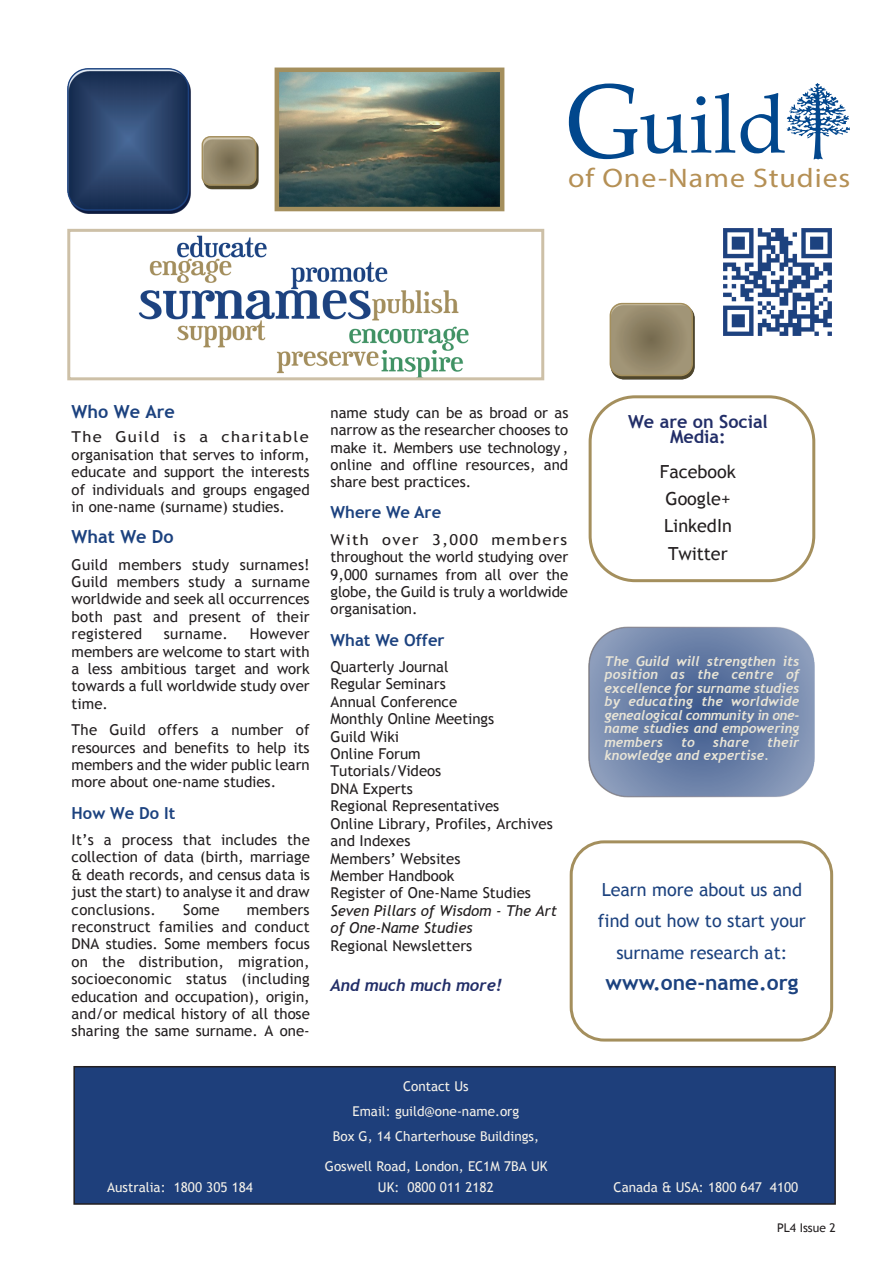
<style>
.page{position:relative;width:894px;height:1264px;background:#fff}
.page>*{position:absolute;margin:0;border:0;box-sizing:border-box;transform-origin:0 0}
.t1{font:26.85px "Myriad Pro";letter-spacing:.03em;color:#b59055;scale:1.11 1}
.t2{font:700 21px "Trebuchet MS";color:#1c427f}
.t3{font:18px/31.3px "Trebuchet MS";color:#1c427f;text-align:center}
.t4{font:18px/27.2px "Trebuchet MS";color:#231f20}
.t5{font:700 18px/15.6px "Trebuchet MS";color:#222e68;text-align:center}
.t6{font:700 18px "Trebuchet MS";color:#1c427f}
.t7{font:700 16.5px "Trebuchet MS";color:#1c427f}
.t8{font:italic 700 16.5px "Trebuchet";color:#222e68}
.t9{font:15px/17.4px "Trebuchet MS";color:#231f20;text-align:justify}
.t10{font:15px/17.4px "Trebuchet MS";color:#231f20;text-align:justify;scale:1.1 1}
.t11{font:italic 15px/17.4px "Trebuchet MS";color:#231f20}
.t12{font:italic 700 13.5px/13.5px "Trebuchet";color:#e8e4d6;text-align:justify}
.t13{font:13.5px/24.9px "Trebuchet MS";color:#f4f1e9;text-align:center}
.t14{font:12px "Trebuchet MS";color:#231f20}
</style>
<div class="page">
<div style="left:588px;top:395px;width:227px;height:187px;background:#fff;border:3px solid #a48f5d;border-radius:45px"></div>
<img style="left:68px;top:68px;width:190px;height:145px">
<div style="left:201px;top:136px;width:55px;height:50px;border:2px solid #a48f5d;border-radius:8px"></div>
<img style="left:138px;top:235px;width:331px;height:141px">
<div style="left:67px;top:229px;width:477px;height:151px;border:3px solid #cdc0a7"></div>
<img style="left:611px;top:303px;width:83px;height:76px">
<div style="left:609px;top:303px;width:83px;height:73px;border:2px solid #a48f5d;border-radius:12px"></div>
<img style="left:279px;top:72px;width:220px;height:134px">
<div style="left:274px;top:67px;width:230px;height:144px;border:4px solid #a48f5d"></div>
<div style="left:569px;top:840px;width:263px;height:201px;border:3px solid #a48f5d;border-radius:33px"></div>
<img style="left:588px;top:626px;width:227px;height:171px">
<svg style="left:568px;top:83px;width:281px;height:76px"></svg>
<img style="left:723px;top:229px;width:107px;height:107px">
<div style="left:74px;top:1066px;width:760px;height:137px;background:#1e3f7b"></div>
<div style="left:73px;top:1065px;width:762px;height:139px;border:2px solid #231f20"></div>
<h1 class="t1" style="left:568px;top:167px;width:256px">of One-Name Studies</h1>
<p class="t6" style="left:72px;top:405px;width:105px">Who We Are</p>
<p class="t10" style="left:72px;top:429px;width:218px">The Guild is a charitable organisation that serves to inform, educate and support the interests of individuals and groups engaged in one-name (surname) studies.</p>
<p class="t6" style="left:72px;top:529px;width:103px">What We Do</p>
<p class="t9" style="left:72px;top:556px;width:239px">Guild members study surnames!<br>Guild members study a surname worldwide and seek all occurrences both past and present of their registered</p>
<p class="t9" style="left:72px;top:626px;width:239px;text-indent:178px">However members are welcome to start with a less ambitious target and work towards a full worldwide study over time.</p>
<p class="t9" style="left:72px;top:722px;width:239px">The Guild offers a number of resources and benefits to help its members and the wider public learn more about one-name studies.</p>
<p class="t7" style="left:72px;top:806px;width:105px">How We Do It</p>
<p class="t9" style="left:72px;top:832px;width:240px">It’s a process that includes the collection of data (birth, marriage &amp; death records, and census data is just the start) to analyse it and draw conclusions.</p>
<p class="t9" style="left:164px;top:626px;width:65px">surname.</p>
<p class="t9" style="left:72px;top:901px;width:240px;text-indent:175px">members reconstruct families and conduct DNA studies. Some members focus on the distribution, migration, socioeconomic status (including education and occupation), origin, and/or medical history of all those sharing the same surname. A one-</p>
<p class="t9" style="left:183px;top:901px;width:38px">Some</p>
<p class="t9" style="left:330px;top:405px;width:239px">name study can be as broad or as narrow as the researcher chooses to make it. Members use technology, online and offline resources, and share best practices.</p>
<p class="t7" style="left:330px;top:506px;width:112px">Where We Are</p>
<p class="t10" style="left:330px;top:532px;width:217px">With over 3,000 members throughout the world studying over 9,000 surnames from all over the globe, the Guild is truly a worldwide organisation.</p>
<p class="t7" style="left:330px;top:633px;width:115px">What We Offer</p>
<p class="t9" style="left:330px;top:659px;width:223px;text-align:left">Quarterly Journal<br>Regular Seminars<br>Annual Conference<br>Monthly Online Meetings<br>Guild Wiki<br>Online Forum<br>Tutorials/Videos<br>DNA Experts<br>Regional Representatives<br>Online Library, Profiles, Archives and Indexes<br>Members’ Websites<br>Member Handbook<br>Register of One-Name Studies</p>
<p class="t11" style="left:330px;top:902px;width:228px">Seven Pillars of Wisdom - The Art of One-Name Studies</p>
<p class="t9" style="left:330px;top:937px;width:143px">Regional Newsletters</p>
<p class="t8" style="left:330px;top:978px;width:173px">And much much more!</p>
<p class="t13" style="left:333px;top:1074px;width:207px">Contact Us<br>Email: guild@one-name.org<br>Box G, 14 Charterhouse Buildings,</p>
<p class="t13" style="left:325px;top:1154px;width:224px">Goswell Road, London, EC1M 7BA UK</p>
<p class="t5" style="left:627px;top:415px;width:141px">We are on Social<br>Media:</p>
<p class="t4" style="left:659px;top:459px;width:78px">Facebook<br>Google+<br>LinkedIn<br>Twitter</p>
<p class="t12" style="left:604px;top:655px;width:196px">The Guild will strengthen its position as the centre of excellence for surname studies by educating the worldwide genealogical community in one&shy;name studies and empowering members</p>
<p class="t12" style="left:604px;top:736px;width:196px;text-indent:162px">their knowledge and expertise.</p>
<p class="t12" style="left:681px;top:736px;width:15px">to</p>
<p class="t12" style="left:712px;top:736px;width:38px">share</p>
<p class="t3" style="left:597px;top:875px;width:209px">Learn more about us and find out how to start your surname research at:</p>
<h2 class="t2" style="left:605px;top:973px;width:194px">www.one-name.org</h2>
<p class="t13" style="left:107px;top:1175px;width:147px">Australia: 1800 305 184</p>
<p class="t13" style="left:378px;top:1175px;width:117px">UK: 0800 011 2182</p>
<p class="t13" style="left:613px;top:1175px;width:186px">Canada &amp; USA: 1800 647 4100</p>
<p class="t14" style="left:776px;top:1222px;width:60px">PL4 Issue 2</p>
</div>
